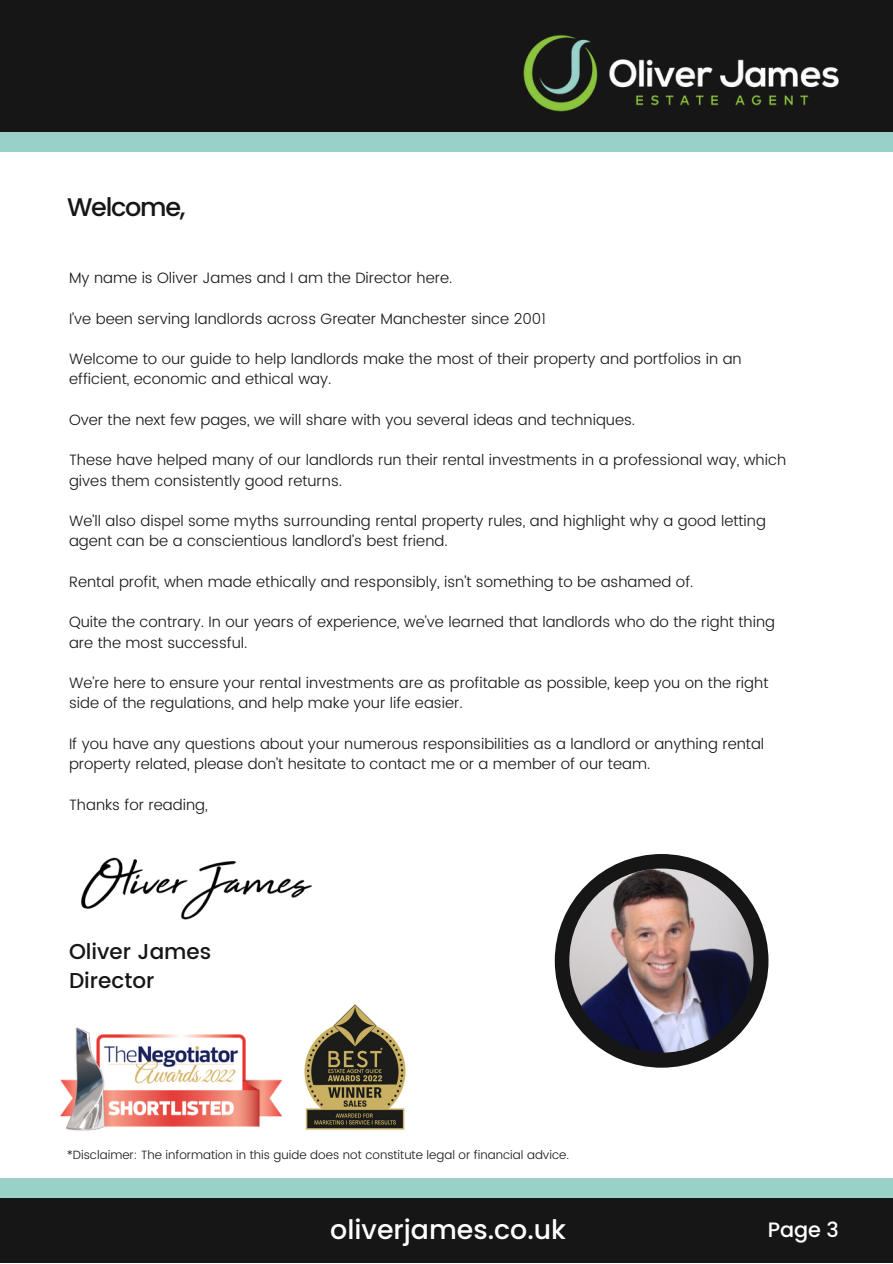
<style>
.page{position:relative;width:893px;height:1264px;background:#fff}
.page>*{position:absolute;margin:0;border:0;box-sizing:border-box;transform-origin:0 0}
.t1{font:500 26.85px "Poppins";color:#fff}
.t2{font:500 25.5px "Poppins";letter-spacing:-.05em;color:#161616}
.t3{font:500 21.45px/29.2px "Poppins";color:#161616}
.t4{font:500 20.85px "Poppins";color:#fff}
.t5{font:300 15px/20.2px "Poppins";color:#161616}
.t6{font:300 12px "Poppins";color:#161616}
</style>
<div class="page">
<div style="left:0;top:1178px;width:892px;height:39px;background:#99d0c8"></div>
<div style="left:0;top:1197px;width:892px;height:65px;background:#161616"></div>
<div style="left:554px;top:854px;width:214px;height:213px;background:#161616;border-radius:50%"></div>
<div style="left:0;top:113px;width:892px;height:39px;background:#99d0c8"></div>
<div style="left:0;top:0;width:892px;height:132px;background:#161616"></div>
<img style="left:81px;top:857px;width:231px;height:63px">
<img style="left:569px;top:868px;width:184px;height:184px;border-radius:50%">
<img style="left:523px;top:35px;width:316px;height:77px">
<img style="left:60px;top:1027px;width:223px;height:104px">
<img style="left:304px;top:1004px;width:102px;height:126px">
<h2 class="t2" style="left:67px;top:189px;width:120px">Welcome,</h2>
<p class="t5" style="left:69px;top:268px;width:385px">My name is Oliver James and I am the Director here.</p>
<p class="t5" style="left:69px;top:308px;width:478px">I’ve been serving landlords across Greater Manchester since 2001</p>
<p class="t5" style="left:69px;top:349px;width:674px">Welcome to our guide to help landlords make the most of their property and portfolios in an efficient, economic and ethical way.</p>
<p class="t5" style="left:69px;top:409px;width:567px">Over the next few pages, we will share with you several ideas and techniques.</p>
<p class="t5" style="left:69px;top:450px;width:718px">These have helped many of our landlords run their rental investments in a professional way, which gives them consistently good returns.</p>
<p class="t5" style="left:69px;top:511px;width:698px">We’ll also dispel some myths surrounding rental property rules, and highlight why a good letting agent can be a conscientious landlord’s best friend.</p>
<p class="t5" style="left:69px;top:571px;width:626px">Rental profit, when made ethically and responsibly, isn’t something to be ashamed of.</p>
<p class="t5" style="left:69px;top:612px;width:707px">Quite the contrary. In our years of experience, we’ve learned that landlords who do the right thing are the most successful.</p>
<p class="t5" style="left:69px;top:672px;width:700px">We’re here to ensure your rental investments are as profitable as possible, keep you on the right side of the regulations, and help make your life easier.</p>
<p class="t5" style="left:69px;top:733px;width:696px">If you have any questions about your numerous responsibilities as a landlord or anything rental property related, please don’t hesitate to contact me or a member of our team.</p>
<p class="t5" style="left:69px;top:794px;width:140px">Thanks for reading,</p>
<h3 class="t3" style="left:69px;top:937px;width:144px">Oliver James<br>Director</h3>
<p class="t6" style="left:67px;top:1147px;width:503px">*Disclaimer: The information in this guide does not constitute legal or financial advice.</p>
<h1 class="t1" style="left:330px;top:1210px;width:237px">oliverjames.co.uk</h1>
<h3 class="t4" style="left:767px;top:1214px;width:73px">Page 3</h3>
</div>
